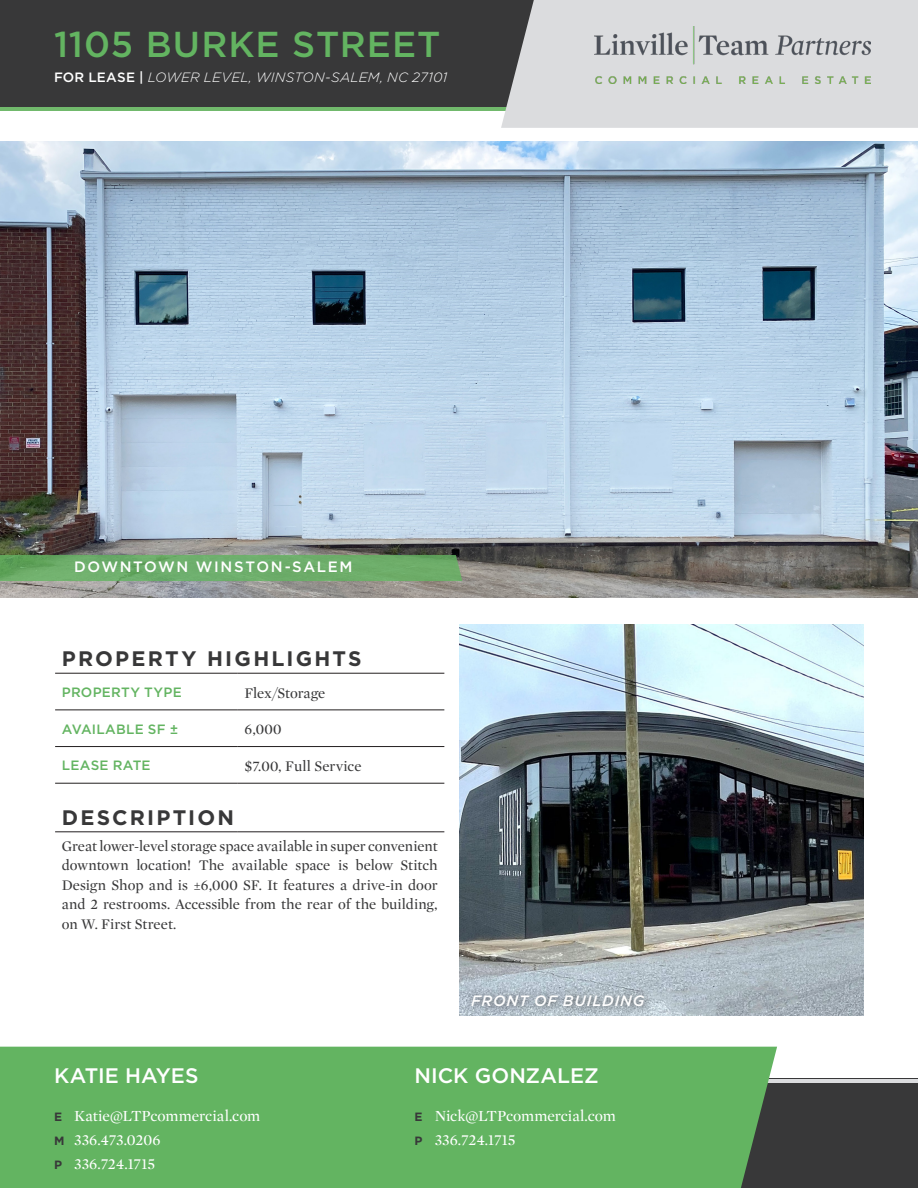
<style>
.page{position:relative;width:918px;height:1188px;background:#fff}
.page>*{position:absolute;margin:0;border:0;box-sizing:border-box;transform-origin:0 0}
.t1{font:500 36px "Gotham";letter-spacing:.03em;color:#63b461}
.t2{font:700 21px "Gotham";letter-spacing:.105em;color:#383839}
.t3{font:500 21px "Gotham";color:#fff}
.t4{font:15.75px/24px "Mercury Display";letter-spacing:-.005em;color:#fff}
.t5{font:15px/19.5px "Mercury Display";color:#383839;text-align:justify}
.t6{font:500 15px "Gotham";letter-spacing:.105em;color:#fff}
.t7{font:italic 500 15px "Gotham";letter-spacing:.05em;color:#fff}
.t8{font:italic 300 13.5px "Gotham";letter-spacing:.02em;color:#fff}
.t9{font:500 13.5px "Gotham";letter-spacing:.015em;color:#63b461}
.s1{font-weight:500;font-style:normal}
.s2{font-family:"Gotham";font-weight:700;font-size:12px;color:#383839}
</style>
<div class="page">
<div style="left:0;top:1079px;width:918px;height:109px;background:#383839"></div>
<div style="left:0;top:0;width:918px;height:110px;background:#383839"></div>
<hr style="left:0;top:107px;width:918px;height:3px;background:#71b96c">
<div style="left:501px;top:0;width:417px;height:128px;background:#dbdcde"></div>
<img style="left:594px;top:26px;width:277px;height:58px">
<hr style="left:0;top:1079px;width:918px;height:3px;background:#dbdcde">
<div style="left:0;top:1047px;width:777px;height:141px;background:#63b461"></div>
<img style="left:0;top:142px;width:918px;height:455px">
<img style="left:459px;top:624px;width:405px;height:391px">
<hr style="left:55px;top:710px;width:183px;height:1px;background:#231f20">
<hr style="left:238px;top:710px;width:206px;height:1px;background:#231f20">
<hr style="left:55px;top:746px;width:183px;height:1px;background:#231f20">
<hr style="left:238px;top:746px;width:206px;height:1px;background:#231f20">
<hr style="left:55px;top:783px;width:183px;height:1px;background:#231f20">
<hr style="left:238px;top:783px;width:206px;height:1px;background:#231f20">
<hr style="left:55px;top:673px;width:183px;height:1px;background:#231f20">
<hr style="left:238px;top:673px;width:206px;height:1px;background:#231f20">
<hr style="left:55px;top:831px;width:183px;height:1px;background:#231f20">
<hr style="left:238px;top:831px;width:206px;height:1px;background:#231f20">
<svg style="left:0;top:555px;width:462px;height:26px;background:#6cac69"></svg>
<div style="left:465px;top:988px;width:188px;height:27px;background:#231f20;opacity:.75"></div>
<h1 class="t1" style="left:54px;top:20px;width:388px">1105 BURKE STREET</h1>
<p class="t8" style="left:54px;top:68px;width:395px"><span class="s1">FOR LEASE |</span> LOWER LEVEL, WINSTON-SALEM, NC 27101</p>
<p class="t6" style="left:74px;top:557px;width:280px">DOWNTOWN WINSTON-SALEM</p>
<p class="t2" style="left:62px;top:645px;width:301px">PROPERTY HIGHLIGHTS</p>
<p class="t9" style="left:62px;top:683px;width:121px">PROPERTY TYPE</p>
<p class="t5" style="left:245px;top:682px;width:82px">Flex/Storage</p>
<p class="t9" style="left:62px;top:720px;width:118px">AVAILABLE SF ±</p>
<p class="t5" style="left:245px;top:719px;width:38px">6,000</p>
<p class="t9" style="left:62px;top:757px;width:90px">LEASE RATE</p>
<p class="t5" style="left:245px;top:756px;width:119px">$7.00, Full Service</p>
<p class="t2" style="left:62px;top:804px;width:174px">DESCRIPTION</p>
<p class="t5" style="left:62px;top:835px;width:377px">Great lower-level storage space available in super convenient downtown location! The available space is below Stitch Design Shop and is ±6,000 SF. It features a drive-in door and 2 restrooms. Accessible from the rear of the building, on W. First Street.</p>
<p class="t7" style="left:471px;top:991px;width:175px">FRONT OF BUILDING</p>
<p class="t3" style="left:54px;top:1062px;width:146px">KATIE HAYES</p>
<p class="t4" style="left:54px;top:1103px;width:208px"><span class="s2">E</span> Katie@LTPcommercial.com<br><span class="s2">M</span> 336.473.0206<br><span class="s2">P</span> 336.724.1715</p>
<p class="t3" style="left:414px;top:1062px;width:186px">NICK GONZALEZ</p>
<p class="t4" style="left:414px;top:1103px;width:203px"><span class="s2">E</span> Nick@LTPcommercial.com<br><span class="s2">P</span> 336.724.1715</p>
</div>
